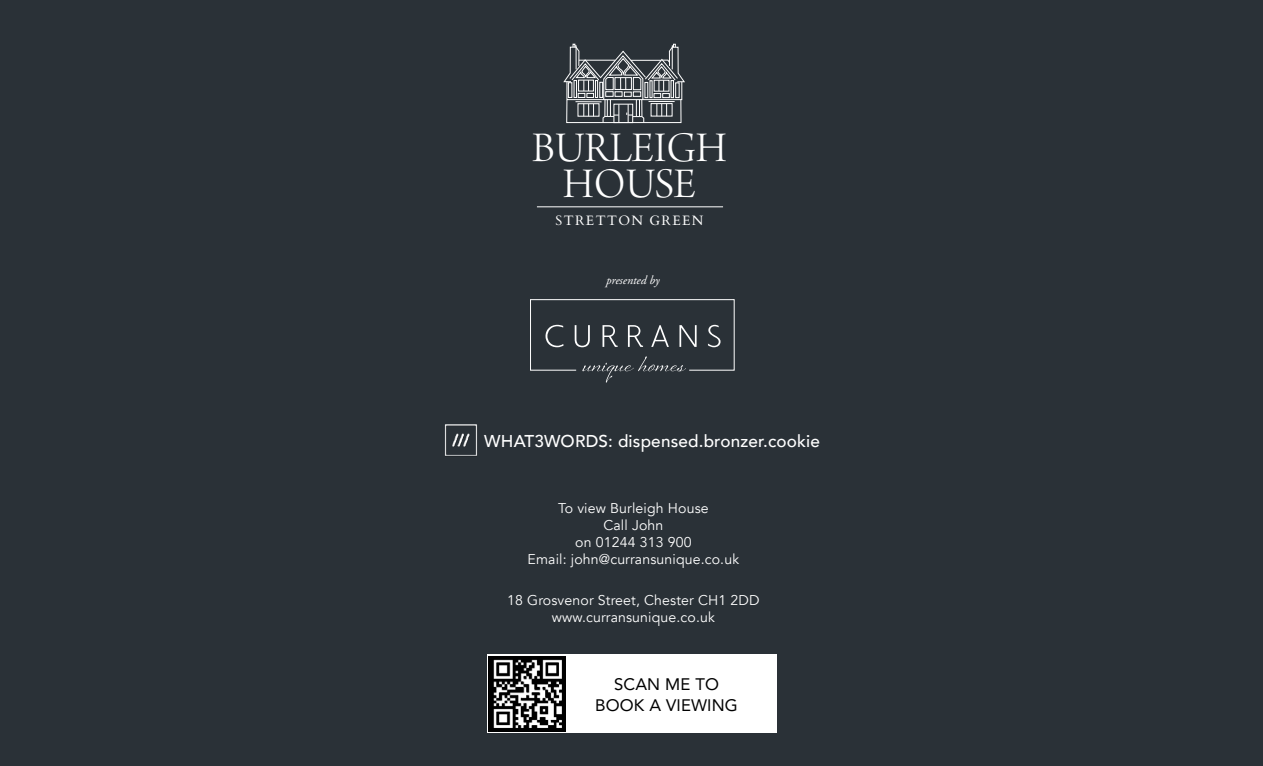
<style>
.page{position:relative;width:1263px;height:766px;background:#fff}
.page>*{position:absolute;margin:0;border:0;box-sizing:border-box;transform-origin:0 0}
.t1{font:44.4px/36.2px "Arno Pro Light Display";color:#fff;text-align:center}
.t2{font:500 17.1px "Avenir";letter-spacing:.01em;color:#fff}
.t3{font:16.65px/20.5px "Avenir";letter-spacing:.01em;color:#000;text-align:center}
.t4{font:14.1px/17px "Avenir";letter-spacing:.01em;color:#fff;text-align:center}
.t5{font:13.65px "Cardo";letter-spacing:.1em;color:#fff}
.t6{font:italic 12.15px "Adobe Garamond Pro";color:#fff}
</style>
<div class="page">
<div style="left:0;top:0;width:1263px;height:765px;background:#2a3137"></div>
<svg style="left:530px;top:299px;width:205px;height:83px"></svg>
<div style="left:487px;top:654px;width:290px;height:78px;background:#fff"></div>
<img style="left:489px;top:656px;width:77px;height:75px">
<img style="left:444px;top:424px;width:33px;height:32px">
<svg style="left:563px;top:44px;width:122px;height:79px"></svg>
<hr style="left:537px;top:206px;width:186px;height:1px;background:#fff">
<h1 class="t1" style="left:532px;top:133px;width:196px">BURLEIGH<br>HOUSE</h1>
<p class="t5" style="left:556px;top:210px;width:149px">STRETTON GREEN</p>
<p class="t6" style="left:606px;top:272px;width:55px">presented by</p>
<p class="t2" style="left:484px;top:426px;width:337px">WHAT3WORDS: dispensed.bronzer.cookie</p>
<p class="t4" style="left:528px;top:499px;width:213px">To view Burleigh House<br>Call John<br>on 01244 313 900<br>Email: john@curransunique.co.uk</p>
<p class="t4" style="left:507px;top:591px;width:254px">18 Grosvenor Street, Chester CH1 2DD www.curransunique.co.uk</p>
<p class="t3" style="left:595px;top:673px;width:144px">SCAN ME TO<br>BOOK A VIEWING</p>
</div>
